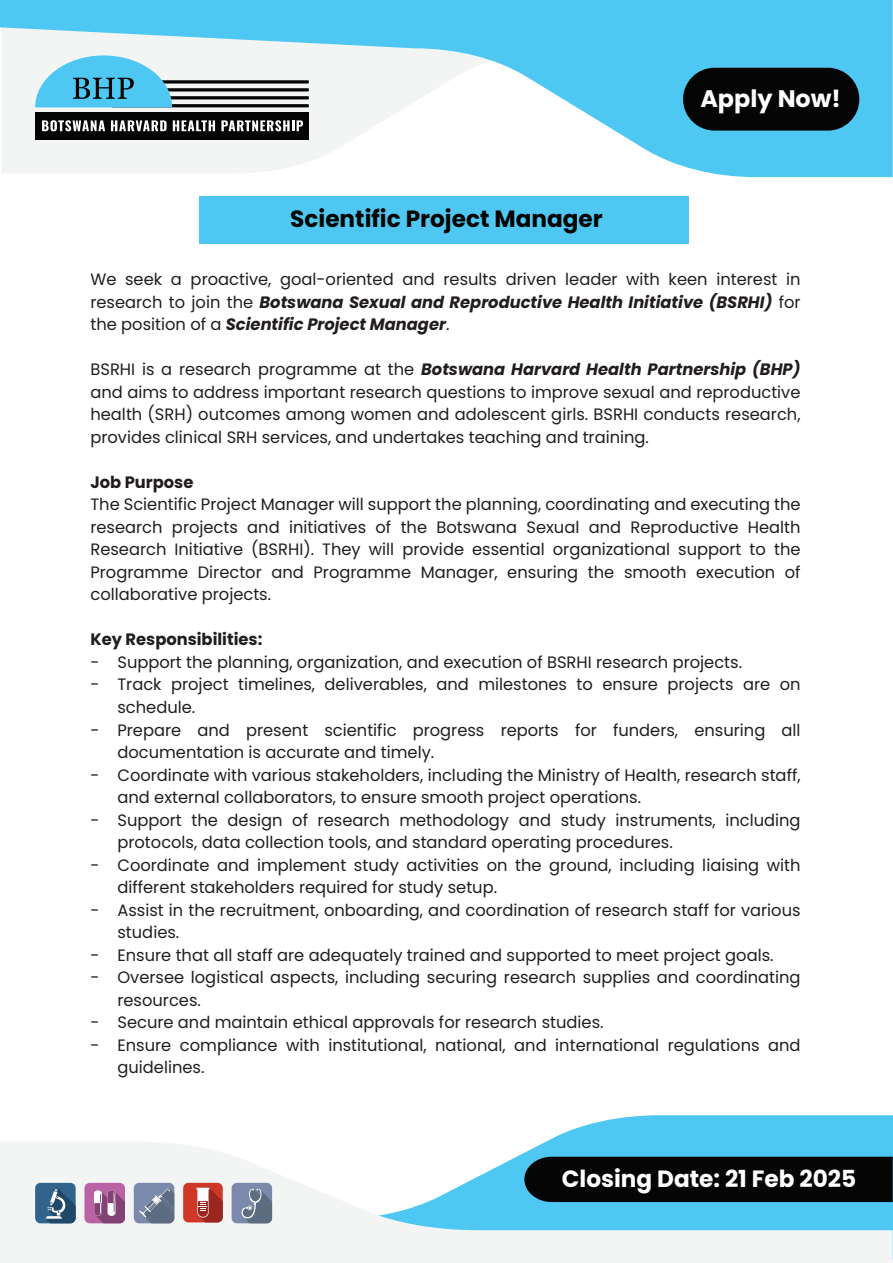
<style>
.page{position:relative;width:893px;height:1263px;background:#fff}
.page>*{position:absolute;margin:0;border:0;box-sizing:border-box;transform-origin:0 0}
.t1{font:700 23.85px "Poppins";color:#fff}
.t2{font:700 23.55px "Poppins";color:#040503}
.t3{font:700 23.55px "Poppins";color:#fff}
.t4{font:16.5px/22.5px "Poppins";color:#211d1e}
.t5{font:700 16.5px "Poppins";color:#211d1e}
.s1{font-weight:700;font-style:italic}
</style>
<div class="page">
<svg style="left:547px;top:1115px;width:346px;height:26px;background:#61cef4"></svg>
<svg style="left:0;top:0;width:893px;height:177px;fill:#4ec8f3"></svg>
<svg style="left:0;top:1141px;width:893px;height:122px;fill:#f3f5f5"></svg>
<div style="left:524px;top:1157px;width:369px;height:45px;background:#040504"></div>
<div style="left:35px;top:112px;width:274px;height:27px;background:#040504"></div>
<hr style="left:112px;top:104px;width:197px;height:3px;background:#040504">
<hr style="left:112px;top:96px;width:197px;height:3px;background:#040504">
<hr style="left:112px;top:88px;width:197px;height:3px;background:#040504">
<svg style="left:112px;top:80px;width:197px;height:4px"></svg>
<svg style="left:35px;top:55px;width:137px;height:52px"></svg>
<svg style="left:42px;top:120px;width:63px;height:11px"></svg>
<svg style="left:111px;top:120px;width:56px;height:11px"></svg>
<svg style="left:173px;top:120px;width:42px;height:11px"></svg>
<svg style="left:221px;top:120px;width:82px;height:11px"></svg>
<div style="left:683px;top:68px;width:176px;height:63px;background:#040504;border-radius:31px"></div>
<div style="left:200px;top:196px;width:489px;height:47px;background:#4ec8f3"></div>
<div style="left:183px;top:1183px;width:40px;height:39px;background:#cf3727;border-radius:5px"></div>
<svg style="left:196px;top:1188px;width:27px;height:34px"></svg>
<div style="left:134px;top:1183px;width:40px;height:40px;background:#7b89aa;border-radius:5px"></div>
<svg style="left:139px;top:1188px;width:35px;height:35px"></svg>
<div style="left:84px;top:1183px;width:41px;height:40px;background:#b962a4;border-radius:5px"></div>
<svg style="left:94px;top:1190px;width:31px;height:33px"></svg>
<div style="left:35px;top:1183px;width:41px;height:40px;background:#31648c;border-radius:5px"></div>
<svg style="left:45px;top:1187px;width:31px;height:36px"></svg>
<div style="left:232px;top:1183px;width:40px;height:40px;background:#7b89aa;border-radius:5px"></div>
<svg style="left:241px;top:1189px;width:31px;height:34px"></svg>
<h1 class="t1" style="left:700px;top:84px;width:142px">Apply Now!</h1>
<h2 class="t2" style="left:290px;top:205px;width:314px">Scientific Project Manager</h2>
<p class="t4" style="left:90px;top:268px;width:712px;text-align:justify">We seek a proactive, goal-oriented and results driven leader with keen interest in research to join the <span class="s1">Botswana Sexual and Reproductive Health Initiative (BSRHI)</span> for the position of a <span class="s1">Scientific Project Manager</span>.</p>
<p class="t4" style="left:90px;top:358px;width:712px;text-align:justify">BSRHI is a research programme at the <span class="s1">Botswana Harvard Health Partnership (BHP) </span>and aims to address important research questions to improve sexual and reproductive health (SRH) outcomes among women and adolescent girls. BSRHI conducts research, provides clinical SRH services, and undertakes teaching and training.</p>
<p class="t5" style="left:90px;top:473px;width:104px">Job Purpose</p>
<p class="t4" style="left:90px;top:493px;width:712px;text-align:justify">The Scientific Project Manager will support the planning, coordinating and executing the research projects and initiatives of the Botswana Sexual and Reproductive Health Research Initiative (BSRHI). They will provide essential organizational support to the Programme Director and Programme Manager, ensuring the smooth execution of collaborative projects.</p>
<p class="t5" style="left:90px;top:630px;width:173px">Key Responsibilities:</p>
<p class="t4" style="left:90px;top:651px;width:653px">- Support the planning, organization, and execution of BSRHI research projects.</p>
<p class="t4" style="left:117px;top:673px;width:684px;text-indent:-27px">- Track project timelines, deliverables, and milestones to ensure projects are on schedule.</p>
<p class="t4" style="left:117px;top:718px;width:685px;text-indent:-27px">- Prepare and present scientific progress reports for funders, ensuring all documentation is accurate and timely.</p>
<p class="t4" style="left:117px;top:763px;width:685px;text-indent:-27px">- Coordinate with various stakeholders, including the Ministry of Health, research staff, and external collaborators, to ensure smooth project operations.</p>
<p class="t4" style="left:117px;top:808px;width:685px;text-indent:-27px">- Support the design of research methodology and study instruments, including protocols, data collection tools, and standard operating procedures.</p>
<p class="t4" style="left:117px;top:854px;width:685px;text-indent:-27px">- Coordinate and implement study activities on the ground, including liaising with different stakeholders required for study setup.</p>
<p class="t4" style="left:117px;top:899px;width:685px;text-indent:-27px">- Assist in the recruitment, onboarding, and coordination of research staff for various studies.</p>
<p class="t4" style="left:90px;top:944px;width:685px">- Ensure that all staff are adequately trained and supported to meet project goals.</p>
<p class="t4" style="left:117px;top:966px;width:685px;text-indent:-27px">- Oversee logistical aspects, including securing research supplies and coordinating resources.</p>
<p class="t4" style="left:90px;top:1011px;width:515px">- Secure and maintain ethical approvals for research studies.</p>
<p class="t4" style="left:117px;top:1034px;width:685px;text-indent:-27px">- Ensure compliance with institutional, national, and international regulations and guidelines.</p>
<h2 class="t3" style="left:562px;top:1165px;width:296px">Closing Date: 21 Feb 2025</h2>
</div>
